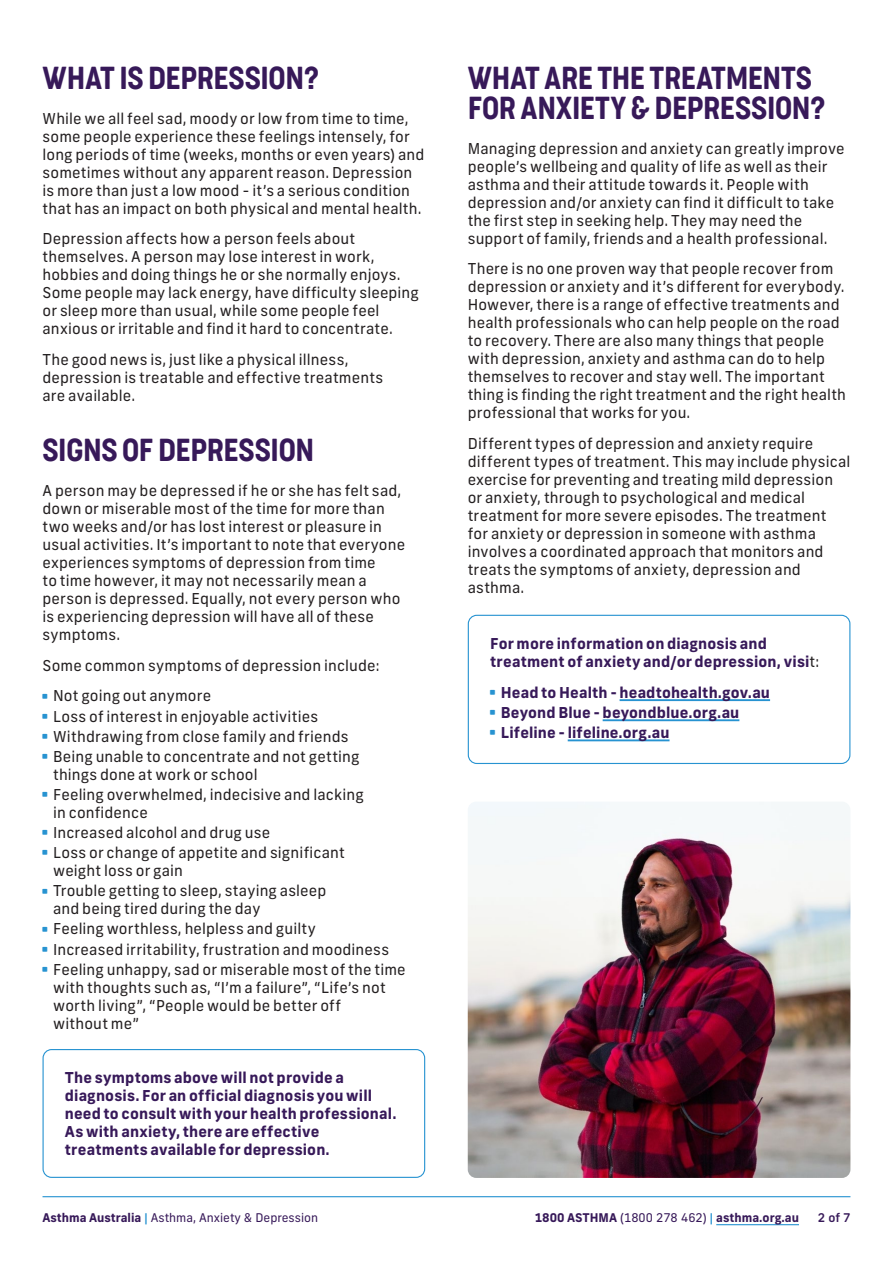
<style>
.page{position:relative;width:893px;height:1263px;background:#fff}
.page>*{position:absolute;margin:0;border:0;box-sizing:border-box;transform-origin:0 0}
.Heading_Purple_text{font:300 30px/30px "Cocogoose Condensed";letter-spacing:-.01em;color:#371959}
.Body_copy_10pt{font:15px/18px "New Frank";letter-spacing:.01em;color:#231f20}
.Body_copy_10pt-2{font:700 15px/18px "New Frank";letter-spacing:.01em;color:#371959}
.t1{font:700 15px "Frank New";letter-spacing:.005em;color:#371959}
.t2{font:12px "New Frank";color:#371959}
.t3{font:700 12px "New Frank";color:#371959}
.t4{font:500 12px "New Frank";color:#371959}
.s1{font-weight:400;color:#231f20}
.s2{font-family:"New Frank"}
.s3{font-weight:700}
.s4{font-weight:500;color:#2793d1}
.s5{font-weight:400}
</style>
<div class="page">
<hr style="left:43px;top:1196px;width:807px;height:1px;background:#2793d1">
<hr style="left:716px;top:1224px;width:83px;height:1px;background:#2793d1">
<img style="left:468px;top:802px;width:382px;height:376px">
<div style="left:43px;top:1049px;width:382px;height:129px;border:1px solid #2793d1;border-radius:9px"></div>
<hr style="left:620px;top:699px;width:150px;height:2px;background:#2793d1">
<hr style="left:603px;top:719px;width:136px;height:2px;background:#2793d1">
<hr style="left:568px;top:739px;width:101px;height:2px;background:#2793d1">
<div style="left:468px;top:615px;width:382px;height:149px;border:1px solid #2793d1;border-radius:9px"></div>
<p class="Heading_Purple_text" style="left:43px;top:62px;width:278px">WHAT IS DEPRESSION?</p>
<p class="Body_copy_10pt" style="left:43px;top:109px;width:383px">While we all feel sad, moody or low from time to time, some people experience these feelings intensely, for long periods of time (weeks, months or even years) and sometimes without any apparent reason. Depression is more than just a low mood - it’s a serious condition that has an impact on both physical and mental health.</p>
<p class="Body_copy_10pt" style="left:43px;top:230px;width:378px">Depression affects how a person feels about themselves. A person may lose interest in work, hobbies and doing things he or she normally enjoys.<br>Some people may lack energy, have difficulty sleeping or sleep more than usual, while some people feel anxious or irritable and find it hard to concentrate.</p>
<p class="Body_copy_10pt" style="left:43px;top:351px;width:342px">The good news is, just like a physical illness, depression is treatable and effective treatments are available.</p>
<p class="Heading_Purple_text" style="left:43px;top:435px;width:273px">SIGNS OF DEPRESSION</p>
<p class="Body_copy_10pt" style="left:43px;top:481px;width:364px">A person may be depressed if he or she has felt sad, down or miserable most of the time for more than two weeks and/or has lost interest or pleasure in usual activities. It’s important to note that everyone experiences symptoms of depression from time<br>to time however, it may not necessarily mean a person is depressed. Equally, not every person who is experiencing depression will have all of these symptoms.</p>
<p class="Body_copy_10pt" style="left:43px;top:656px;width:339px">Some common symptoms of depression include:</p>
<p class="Body_copy_10pt" style="left:53px;top:687px;width:160px">Not going out anymore</p>
<p class="Body_copy_10pt" style="left:53px;top:707px;width:267px">Loss of interest in enjoyable activities</p>
<p class="Body_copy_10pt" style="left:53px;top:727px;width:297px">Withdrawing from close family and friends</p>
<p class="Body_copy_10pt" style="left:53px;top:747px;width:308px">Being unable to concentrate and not getting things done at work or school</p>
<p class="Body_copy_10pt" style="left:53px;top:785px;width:312px">Feeling overwhelmed, indecisive and lacking in confidence</p>
<p class="Body_copy_10pt" style="left:53px;top:824px;width:219px">Increased alcohol and drug use</p>
<p class="Body_copy_10pt" style="left:53px;top:844px;width:293px">Loss or change of appetite and significant weight loss or gain</p>
<p class="Body_copy_10pt" style="left:53px;top:882px;width:275px">Trouble getting to sleep, staying asleep and being tired during the day</p>
<p class="Body_copy_10pt" style="left:53px;top:920px;width:264px">Feeling worthless, helpless and guilty</p>
<p class="Body_copy_10pt" style="left:53px;top:940px;width:337px">Increased irritability, frustration and moodiness</p>
<p class="Body_copy_10pt" style="left:53px;top:960px;width:354px">Feeling unhappy, sad or miserable most of the time with thoughts such as, “I’m a failure”, “Life’s not worth living”, “People would be better off<br>without me”</p>
<p class="Body_copy_10pt-2" style="left:65px;top:1068px;width:333px">The symptoms above will not provide a diagnosis. For an official diagnosis you will need to consult with your health professional.<br>As with anxiety, there are effective treatments available for depression.</p>
<p class="Heading_Purple_text" style="left:468px;top:62px;width:359px">WHAT ARE THE TREATMENTS<br>FOR ANXIETY &amp; DEPRESSION?</p>
<p class="Body_copy_10pt" style="left:468px;top:139px;width:378px">Managing depression and anxiety can greatly improve people’s wellbeing and quality of life as well as their asthma and their attitude towards it. People with depression and/or anxiety can find it difficult to take the first step in seeking help. They may need the support of family, friends and a health professional.</p>
<p class="Body_copy_10pt" style="left:468px;top:260px;width:380px">There is no one proven way that people recover from depression or anxiety and it’s different for everybody.<br>However, there is a range of effective treatments and health professionals who can help people on the road to recovery. There are also many things that people with depression, anxiety and asthma can do to help themselves to recover and stay well. The important thing is finding the right treatment and the right health professional that works for you.</p>
<p class="Body_copy_10pt" style="left:468px;top:435px;width:384px">Different types of depression and anxiety require different types of treatment. This may include physical exercise for preventing and treating mild depression or anxiety, through to psychological and medical treatment for more severe episodes. The treatment for anxiety or depression in someone with asthma involves a coordinated approach that monitors and treats the symptoms of anxiety, depression and asthma.</p>
<p class="Body_copy_10pt-2" style="left:490px;top:634px;width:331px">For more information on diagnosis and treatment of anxiety and/or depression, visi<span class="s1">t:</span></p>
<p class="t1" style="left:501px;top:682px;width:271px"><span class="s2">Head to Health -</span> headtohealth.gov.au</p>
<p class="t1" style="left:501px;top:702px;width:240px"><span class="s2">Beyond Blue -</span> beyondblue.org.au</p>
<p class="t1" style="left:501px;top:722px;width:170px"><span class="s2">Lifeline -</span> lifeline.org.au</p>
<p class="t2" style="left:43px;top:1210px;width:277px"><span class="s3">Asthma Australia</span> <span class="s4">|</span> Asthma, Anxiety &amp; Depression</p>
<p class="t3" style="left:535px;top:1210px;width:266px">1800 ASTHMA <span class="s5">(1800 278 462)</span> <span class="s4">|</span> asthma.org.au</p>
<p class="t4" style="left:818px;top:1210px;width:34px">2 of 7</p>
</div>
